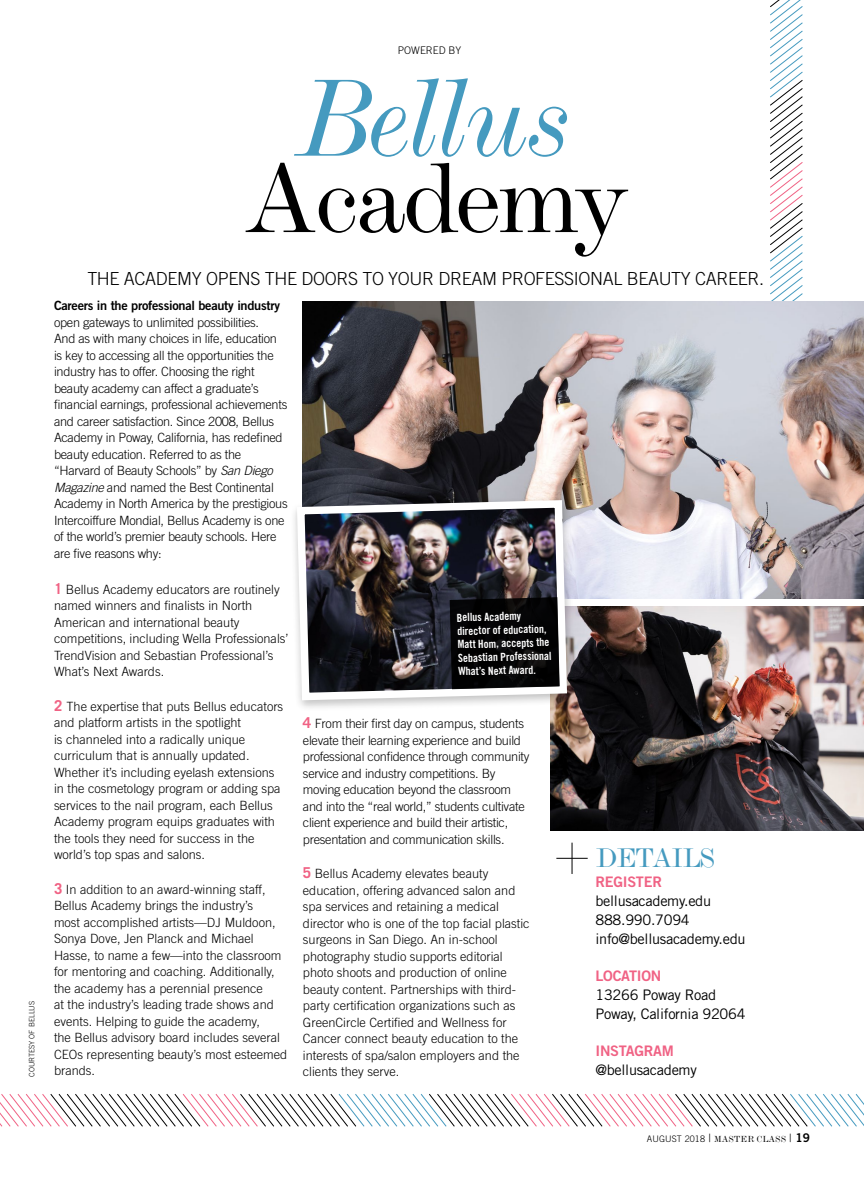
<style>
.page{position:relative;width:864px;height:1188px;background:#fff}
.page>*{position:absolute;margin:0;border:0;box-sizing:border-box;transform-origin:0 0}
.t1{font:italic expanded 112.35px "Modern";letter-spacing:-.04em;color:#459abf}
.t2{font:expanded 101.25px "Modern";letter-spacing:-.04em;color:#000}
.t3{font:expanded 27.45px "Modern";letter-spacing:-.04em;color:#459abf}
.t4{font:300 18px "Trade Gothic LT Std";letter-spacing:-.02em;color:#000}
.t5{font:14.55px/18.8px "Trade Gothic LT Std";letter-spacing:-.02em;color:#000}
.t6{font:14.55px "Trade Gothic LT Std Bd 2";letter-spacing:-.02em;color:#f06284}
.t7{font:300 12.75px/16.5px "Trade Gothic LT Std";color:#000}
.t8{font:300 12.75px/16.5px "Trade Gothic LT Std";letter-spacing:-.02em;color:#000}
.t9{font:12.75px "Trade Gothic LT Std Bd 2";letter-spacing:-.02em;color:#000}
.t10{font:11.25px/13.5px "Trade Gothic LT Std Bd Cn 20";color:#fff}
.t11{font:300 10.5px "Trade Gothic LT Std";color:#000}
.t12{font:expanded 9px "Modern";letter-spacing:.03em;color:#000}
.t13{font:300 7.5px "Trade Gothic LT Std";color:#000}
.s1{font-style:italic}
.s2{font-weight:700;font-size:15px;color:#f06284}
.s3{font-family:"Trade Gothic LT Std";font-weight:300;font-stretch:normal}
.s4{font-family:"Trade Gothic LT Std";font-weight:300;font-stretch:normal;font-size:11.4px}
.s5{font-family:"Trade Gothic LT Std Bd 2";font-stretch:normal;font-size:12px}
</style>
<div class="page">
<svg style="left:770px;top:0;width:33px;height:301px"></svg>
<img style="left:302px;top:301px;width:562px;height:297px">
<hr style="left:572px;top:843px;width:1px;height:31px;background:#000">
<hr style="left:556px;top:858px;width:32px;height:1px;background:#000">
<svg style="left:0;top:1094px;width:864px;height:33px"></svg>
<img style="left:551px;top:607px;width:313px;height:223px">
<div style="left:290px;top:495px;width:286px;height:217px;background:#000;opacity:.24"></div>
<img style="left:293px;top:496px;width:278px;height:208px">
<svg style="left:450px;top:597px;width:110px;height:92px;background:#0a0a0b"></svg>
<p class="t13" style="left:27px;top:1077px;width:78px;rotate:-90deg">COURTESY OF BELLUS</p>
<p class="t11" style="left:398px;top:44px;width:65px">POWERED BY</p>
<h1 class="t1" style="left:298px;top:51px;width:276px">Bellus</h1>
<h2 class="t2" style="left:244px;top:136px;width:389px">Academy</h2>
<h3 class="t4" style="left:87px;top:268px;width:678px">THE ACADEMY OPENS THE DOORS TO YOUR DREAM PROFESSIONAL BEAUTY CAREER.</h3>
<p class="t9" style="left:54px;top:298px;width:228px">Careers in the professional beauty industry</p>
<p class="t8" style="left:54px;top:314px;width:235px">open gateways to unlimited possibilities.<br>And as with many choices in life, education is key to accessing all the opportunities the industry has to offer. Choosing the right beauty academy can affect a graduate’s financial earnings, professional achievements and career satisfaction. Since 2008, Bellus Academy in Poway, California, has redefined beauty education. Referred to as the “Harvard of Beauty Schools” by <span class="s1">San Diego Magazine</span> and named the Best Continental Academy in North America by the prestigious Intercoiffure Mondial, Bellus Academy is one of the world’s premier beauty schools. Here are five reasons why:</p>
<p class="t7" style="left:54px;top:581px;width:236px"><span class="s2">1</span> Bellus Academy educators are routinely named winners and finalists in North American and international beauty competitions, including Wella Professionals’ TrendVision and Sebastian Professional’s What’s Next Awards.</p>
<p class="t7" style="left:54px;top:698px;width:231px"><span class="s2">2</span> The expertise that puts Bellus educators and platform artists in the spotlight<br>is channeled into a radically unique curriculum that is annually updated.<br>Whether it’s including eyelash extensions in the cosmetology program or adding spa services to the nail program, each Bellus Academy program equips graduates with the tools they need for success in the world’s top spas and salons.</p>
<p class="t7" style="left:54px;top:881px;width:235px"><span class="s2">3</span> In addition to an award-winning staff, Bellus Academy brings the industry’s<br>most accomplished artists—DJ Muldoon, Sonya Dove, Jen Planck and Michael Hasse, to name a few—into the classroom for mentoring and coaching. Additionally, the academy has a perennial presence<br>at the industry’s leading trade shows and events. Helping to guide the academy,<br>the Bellus advisory board includes several CEOs representing beauty’s most esteemed brands.</p>
<p class="t10" style="left:457px;top:610px;width:96px;rotate:-1deg">Bellus Academy director of education,<br>Matt Hom, accepts the<br>Sebastian Professional<br>What’s Next Award.</p>
<p class="t8" style="left:303px;top:715px;width:228px"><span class="s2">4</span> From their first day on campus, students elevate their learning experience and build professional confidence through community service and industry competitions. By moving education beyond the classroom and into the “real world,” students cultivate client experience and build their artistic, presentation and communication skills.</p>
<p class="t7" style="left:303px;top:865px;width:228px"><span class="s2">5</span> Bellus Academy elevates beauty education, offering advanced salon and spa services and retaining a medical director who is one of the top facial plastic surgeons in San Diego. An in-school photography studio supports editorial photo shoots and production of online beauty content. Partnerships with third&shy;party certification organizations such as GreenCircle Certified and Wellness for Cancer connect beauty education to the interests of spa/salon employers and the clients they serve.</p>
<p class="t6" style="left:596px;top:873px;width:68px">REGISTER</p>
<h3 class="t3" style="left:596px;top:841px;width:121px">DETAILS</h3>
<p class="t5" style="left:596px;top:891px;width:152px">bellusacademy.edu<br>888.990.7094 info@bellusacademy.edu</p>
<p class="t6" style="left:596px;top:967px;width:67px">LOCATION</p>
<p class="t5" style="left:596px;top:985px;width:152px">13266 Poway Road<br>Poway, California 92064</p>
<p class="t6" style="left:596px;top:1042px;width:80px">INSTAGRAM</p>
<p class="t5" style="left:596px;top:1060px;width:103px">@bellusacademy</p>
<p class="t12" style="left:647px;top:1133px;width:165px"><span class="s3">AUGUST 2018</span> <span class="s4">|</span> MASTER CLASS <span class="s4">|</span> <span class="s5">19</span></p>
</div>
